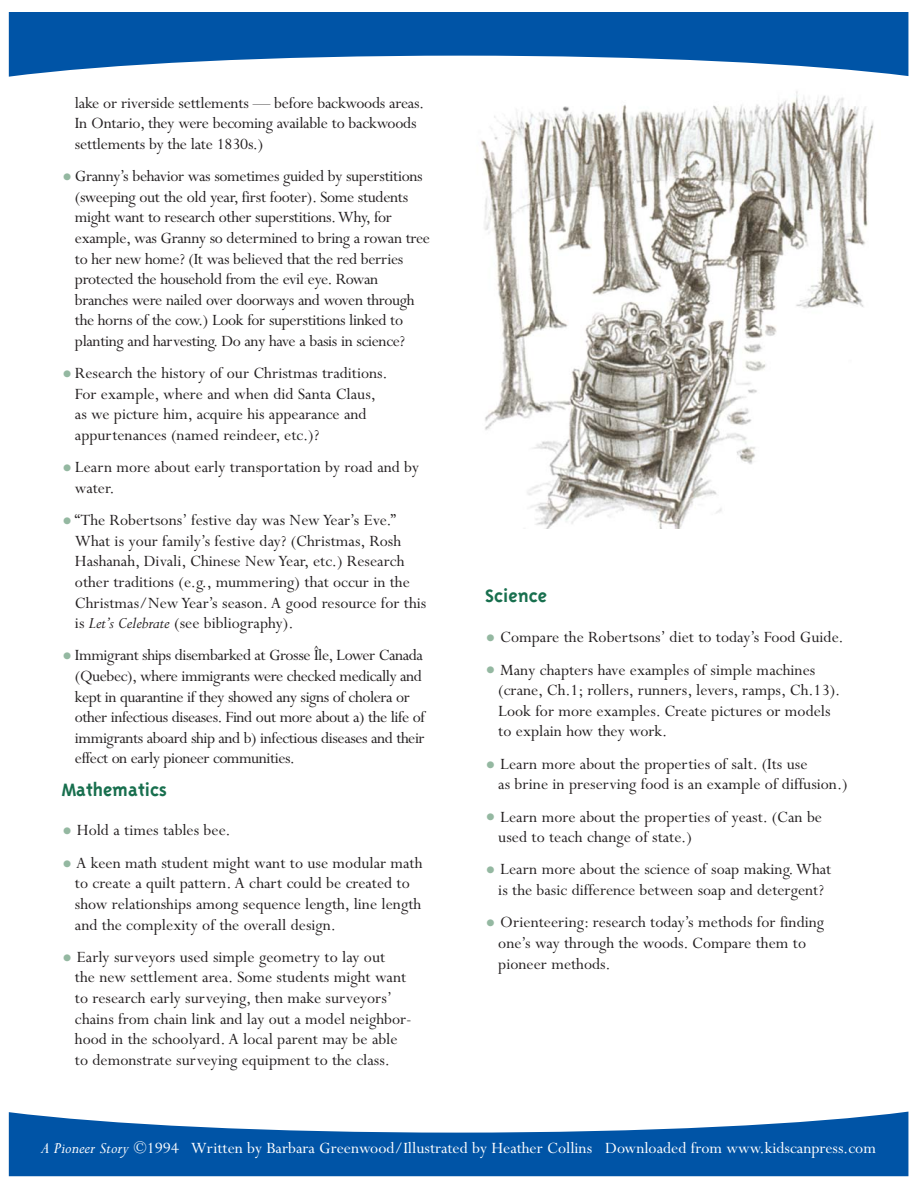
<style>
.page{position:relative;width:918px;height:1188px;background:#fff}
.page>*{position:absolute;margin:0;border:0;box-sizing:border-box;transform-origin:0 0}
.t1{font:700 20.55px "Triplex";color:#186f4e}
.t2{font:17.7px/20.5px "Perpetua";color:#231f20}
.t3{font:17.7px/20.5px "Perpetua";letter-spacing:-.02em;color:#231f20}
.t4{font:17.7px/20.5px "Perpetua";letter-spacing:-.025em;color:#231f20}
.t5{font:17.7px "Perpetua";color:#fff}
.s1{font-size:30.9px;color:#94b8a1}
.s2{font-style:italic}
</style>
<div class="page">
<svg style="left:9px;top:1112px;width:899px;height:64px;fill:#0054a6"></svg>
<svg style="left:9px;top:12px;width:899px;height:65px;fill:#0054a6"></svg>
<img style="left:481px;top:91px;width:393px;height:438px">
<p class="t2" style="left:75px;top:95px;width:351px">lake or riverside settlements — before backwoods areas.<br>In Ontario, they were becoming available to backwoods settlements by the late 1830s.)</p>
<p class="t3" style="left:75px;top:168px;width:357px;text-indent:-13px"><span class="s1">•</span> Granny’s behavior was sometimes guided by superstitions (sweeping out the old year, first footer). Some students might want to research other superstitions.Why, for example, was Granny so determined to bring a rowan tree to her new home? (It was believed that the red berries protected the household from the evil eye. Rowan branches were nailed over doorways and woven through the horns of the cow.) Look for superstitions linked to planting and harvesting. Do any have a basis in science?</p>
<p class="t2" style="left:75px;top:365px;width:314px;text-indent:-13px"><span class="s1">•</span>Research the history of our Christmas traditions.<br>For example, where and when did Santa Claus, as we picture him, acquire his appearance and appurtenances (named reindeer, etc.)?</p>
<p class="t2" style="left:75px;top:459px;width:346px;text-indent:-13px"><span class="s1">•</span> Learn more about early transportation by road and by water.</p>
<p class="t2" style="left:75px;top:512px;width:353px;text-indent:-13px"><span class="s1">•</span>“The Robertsons’ festive day was New Year’s Eve.” What is your family’s festive day? (Christmas, Rosh Hashanah, Divali, Chinese New Year, etc.) Research other traditions (e.g., mummering) that occur in the Christmas/New Year’s season. A good resource for this is <span class="s2">Let’s Celebrate</span> (see bibliography).</p>
<p class="t4" style="left:75px;top:647px;width:352px;text-indent:-13px"><span class="s1">•</span> Immigrant ships disembarked at Grosse Île, Lower Canada (Quebec), where immigrants were checked medically and kept in quarantine if they showed any signs of cholera or other infectious diseases. Find out more about a) the life of immigrants aboard ship and b) infectious diseases and their effect on early pioneer communities.</p>
<p class="t1" style="left:62px;top:781px;width:107px">Mathematics</p>
<p class="t2" style="left:62px;top:822px;width:170px"><span class="s1">•</span> Hold a times tables bee.</p>
<p class="t2" style="left:75px;top:855px;width:349px;text-indent:-13px"><span class="s1">•</span> A keen math student might want to use modular math to create a quilt pattern. A chart could be created to show relationships among sequence length, line length and the complexity of the overall design.</p>
<p class="t2" style="left:75px;top:949px;width:338px;text-indent:-13px"><span class="s1">•</span> Early surveyors used simple geometry to lay out<br>the new settlement area. Some students might want to research early surveying, then make surveyors’ chains from chain link and lay out a model neighbor&shy;hood in the schoolyard. A local parent may be able to demonstrate surveying equipment to the class.</p>
<p class="t1" style="left:485px;top:588px;width:63px">Science</p>
<p class="t2" style="left:485px;top:629px;width:360px"><span class="s1">•</span> Compare the Robertsons’ diet to today’s Food Guide.</p>
<p class="t2" style="left:498px;top:661px;width:344px;text-indent:-13px"><span class="s1">•</span> Many chapters have examples of simple machines (crane, Ch.1; rollers, runners, levers, ramps, Ch.13).<br>Look for more examples. Create pictures or models to explain how they work.</p>
<p class="t2" style="left:498px;top:755px;width:351px;text-indent:-13px"><span class="s1">•</span> Learn more about the properties of salt. (Its use<br>as brine in preserving food is an example of diffusion.)</p>
<p class="t2" style="left:498px;top:808px;width:325px;text-indent:-13px"><span class="s1">•</span> Learn more about the properties of yeast. (Can be used to teach change of state.)</p>
<p class="t2" style="left:485px;top:861px;width:348px;text-align:center"><span class="s1">•</span> Learn more about the science of soap making. What is the basic difference between soap and detergent?</p>
<p class="t2" style="left:498px;top:914px;width:327px;text-indent:-13px"><span class="s1">•</span> Orienteering: research today’s methods for finding one’s way through the woods. Compare them to pioneer methods.</p>
<p class="t5" style="left:41px;top:1142px;width:836px"><span class="s2">A Pioneer Story</span> ©1994 Written by Barbara Greenwood/Illustrated by Heather Collins Downloaded from www.kidscanpress.com</p>
</div>
